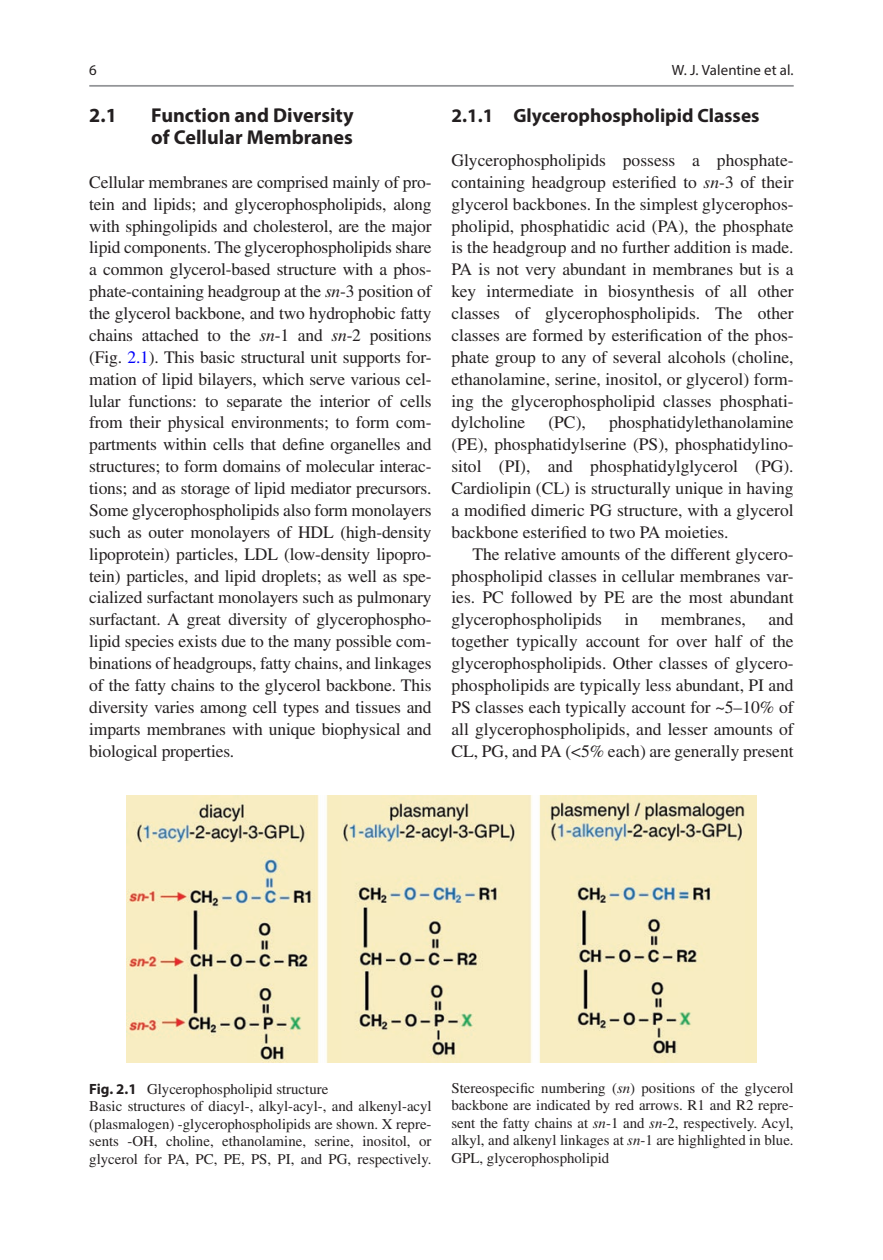
<style>
.page{position:relative;width:883px;height:1260px;background:#fff}
.page>*{position:absolute;margin:0;border:0;box-sizing:border-box;transform-origin:0 0}
.t1{font:700 20.12px/21.9px "Frwshp Myriad Pro";color:#231f20}
.t2{font:700 19.25px "Frwshp Myriad Pro";color:#231f20}
.t3{font:17.5px/21.9px "Yhmpfx Times LT Std";color:#231f20;text-align:justify}
.t4{font:14.88px/17.5px "Yhmpfx Times LT Std";color:#231f20}
.t5{font:14.88px "Vfjbnv Myriad Pro";letter-spacing:.005em;color:#231f20}
.t6{font:14.88px "Yllnxy Myriad Pro";color:#231f20}
.s1{font-family:"Brxhgj Times LT Std";font-style:italic}
.s2{color:#0000fa}
.s3{font-family:"Frwshp Myriad Pro";font-weight:700}
</style>
<div class="page">
<img style="left:126px;top:795px;width:630px;height:267px">
<hr style="left:89px;top:85px;width:705px;height:2px;background:#939598">
<p class="t6" style="left:89px;top:61px;width:9px">6</p>
<p class="t1" style="left:89px;top:104px;width:29px">2.1</p>
<p class="t1" style="left:151px;top:104px;width:204px">Function and Diversity of Cellular Membranes</p>
<p class="t3" style="left:89px;top:171px;width:344px">Cellular membranes are comprised mainly of pro&shy;tein and lipids; and glycerophospholipids, along with sphingolipids and cholesterol, are the major lipid components. The glycerophospholipids share a common glycerol-based structure with a phos&shy;phate-containing headgroup at the <span class="s1">sn</span>-3 position of the glycerol backbone, and two hydrophobic fatty chains attached to the <span class="s1">sn</span>-1 and <span class="s1">sn</span>-2 positions (Fig. <span class="s2">2.1</span>). This basic structural unit supports for&shy;mation of lipid bilayers, which serve various cel&shy;lular functions: to separate the interior of cells from their physical environments; to form com&shy;partments within cells that define organelles and structures; to form domains of molecular interac&shy;tions; and as storage of lipid mediator precursors.<br>Some glycerophospholipids also form monolayers such as outer monolayers of HDL (high-density lipoprotein) particles, LDL (low-density lipopro&shy;tein) particles, and lipid droplets; as well as spe&shy;cialized surfactant monolayers such as pulmonary surfactant. A great diversity of glycerophospho&shy;lipid species exists due to the many possible com&shy;binations of headgroups, fatty chains, and linkages of the fatty chains to the glycerol backbone. This diversity varies among cell types and tissues and imparts membranes with unique biophysical and biological properties.</p>
<p class="t5" style="left:672px;top:61px;width:123px">W. J. Valentine et al.</p>
<p class="t2" style="left:451px;top:103px;width:310px">2.1.1 Glycerophospholipid Classes</p>
<p class="t3" style="left:451px;top:149px;width:344px">Glycerophospholipids possess a phosphate&shy;containing headgroup esterified to <span class="s1">sn</span>-3 of their glycerol backbones. In the simplest glycerophos&shy;pholipid, phosphatidic acid (PA), the phosphate is the headgroup and no further addition is made.<br>PA is not very abundant in membranes but is a key intermediate in biosynthesis of all other classes of glycerophospholipids. The other classes are formed by esterification of the phos&shy;phate group to any of several alcohols (choline, ethanolamine, serine, inositol, or glycerol) form&shy;ing the glycerophospholipid classes phosphati&shy;dylcholine</p>
<p class="t3" style="left:451px;top:412px;width:344px;text-indent:158px">phosphatidylethanolamine (PE), phosphatidylserine (PS), phosphatidylino&shy;sitol (PI), and phosphatidylglycerol (PG).<br>Cardiolipin (CL) is structurally unique in having a modified dimeric PG structure, with a glycerol backbone esterified to two PA moieties.</p>
<p class="t3" style="left:451px;top:543px;width:344px;text-indent:21px">The relative amounts of the different glycero&shy;phospholipid classes in cellular membranes var&shy;ies. PC followed by PE are the most abundant glycerophospholipids</p>
<p class="t3" style="left:548px;top:412px;width:39px">(PC),</p>
<p class="t3" style="left:451px;top:608px;width:344px;text-indent:317px">and together typically account for over half of the glycerophospholipids. Other classes of glycero&shy;phospholipids are typically less abundant, PI and PS classes each typically account for ~5–10% of all glycerophospholipids, and lesser amounts of CL, PG, and PA (&lt;5% each) are generally present</p>
<p class="t3" style="left:625px;top:608px;width:15px">in</p>
<p class="t3" style="left:661px;top:608px;width:87px">membranes,</p>
<p class="t4" style="left:89px;top:1080px;width:344px"><span class="s3">Fig. 2.1</span> Glycerophospholipid structure<br>Basic structures of diacyl-, alkyl-acyl-, and alkenyl-acyl (plasmalogen) -glycerophospholipids are shown. X repre&shy;sents -OH, choline, ethanolamine, serine, inositol, or glycerol for PA, PC, PE, PS, PI, and PG, respectively.</p>
<p class="t4" style="left:451px;top:1079px;width:344px;text-align:justify">Stereospecific numbering (<span class="s1">sn</span>) positions of the glycerol backbone are indicated by red arrows. R1 and R2 repre&shy;sent the fatty chains at <span class="s1">sn</span>-1 and <span class="s1">sn</span>-2, respectively. Acyl, alkyl, and alkenyl linkages at <span class="s1">sn</span>-1 are highlighted in blue.<br>GPL, glycerophospholipid</p>
</div>
